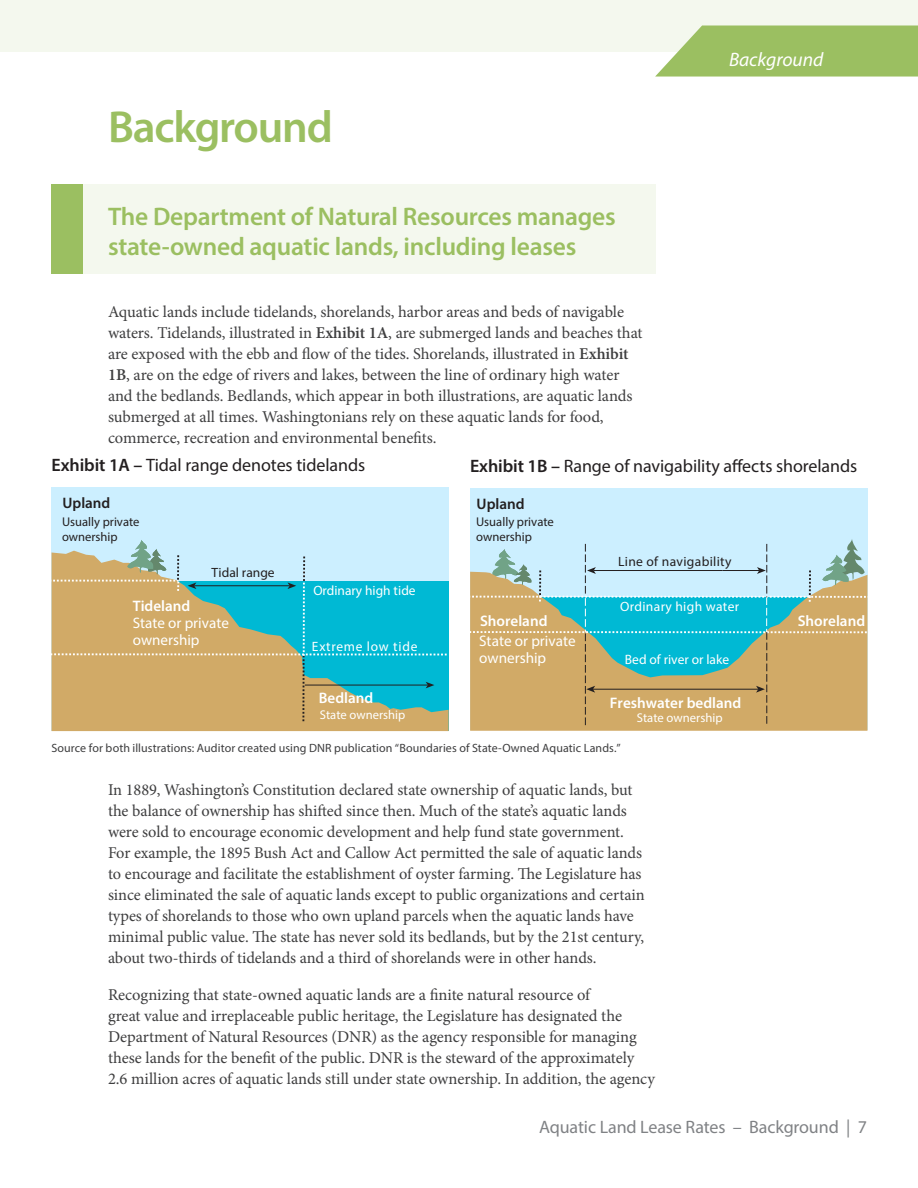
<style>
.page{position:relative;width:918px;height:1188px;background:#fff}
.page>*{position:absolute;margin:0;border:0;box-sizing:border-box;transform-origin:0 0}
.Section_start__was_Heading_1{font:600 45px "Myriad Pro";letter-spacing:-.025em;color:#9bbf61}
.A-level_header__was_Subheading_1B{font:600 25.5px/30px "Myriad Pro";letter-spacing:-.01em;color:#9bbf61}
.Section_names_-_upper_corner{font:italic 19.5px "Myriad Pro";color:#fff}
.Table_graph_titiles__was_Chart__Diagram_{font:18px "Myriad Pro";letter-spacing:-.005em;color:#231f20}
.t1{font:18px "Myriad Pro";letter-spacing:-.005em;color:#808285}
.Paragraph__was_Body_Paragraph_Minion_Sty{font:16.5px/21px "Minion Pro";letter-spacing:-.005em;color:#3e3e3f}
.t2{font:600 15.3px "Myriad Pro";color:#fff}
.t3{font:15.3px/16.8px "Myriad Pro";color:#fff}
.t4{font:600 15.3px "Myriad Pro";color:#231f20}
.t5{font:15.15px/17.1px "Myriad Pro";color:#fff}
.t6{font:600 15.15px "Myriad Pro";color:#fff}
.t7{font:600 15.15px "Myriad Pro";color:#231f20}
.t8{font:13.5px "Myriad Pro";color:#fff}
.t9{font:13.5px "Myriad Pro";letter-spacing:.025em;color:#231f20}
.t10{font:13.5px "Myriad Pro";letter-spacing:.025em;color:#fff}
.t11{font:13.5px "Myriad Pro";letter-spacing:.055em;color:#fff}
.t12{font:13.5px "Myriad Pro";color:#231f20}
.t13{font:12.75px/15.1px "Myriad Pro";color:#231f20}
.t14{font:12.75px "Myriad Pro";color:#fff}
.Source_Information{font:12px "Myriad Pro";letter-spacing:.005em;color:#3e3e3f}
.s1{font-weight:600}
</style>
<div class="page">
<div style="left:0;top:0;width:918px;height:51px;background:#f4f8ee"></div>
<svg style="left:655px;top:26px;width:263px;height:51px;background:#a3c46f"></svg>
<div style="left:51px;top:184px;width:604px;height:90px;background:#f4f8ee"></div>
<div style="left:51px;top:184px;width:31px;height:90px;background:#9bbf61"></div>
<div style="left:52px;top:488px;width:397px;height:243px;background:#ccefff"></div>
<div style="left:52px;top:581px;width:397px;height:150px;background:#d1aa67"></div>
<svg style="left:52px;top:542px;width:396px;height:179px"></svg>
<hr style="left:127px;top:540px;width:26px;height:2px;background:#71a387">
<div style="left:470px;top:488px;width:397px;height:242px;background:#ccefff"></div>
<svg style="left:470px;top:726px;width:397px;height:5px;background:#d3ae6e"></svg>
<svg style="left:470px;top:539px;width:397px;height:187px"></svg>
<hr style="left:822px;top:555px;width:27px;height:2px;background:#71a387">
<p class="Section_start__was_Heading_1" style="left:108px;top:98px;width:226px">Background</p>
<p class="A-level_header__was_Subheading_1B" style="left:108px;top:201px;width:509px">The Department of Natural Resources manages state-owned aquatic lands, including leases</p>
<p class="Paragraph__was_Body_Paragraph_Minion_Sty" style="left:108px;top:301px;width:536px">Aquatic lands include tidelands, shorelands, harbor areas and beds of navigable waters. Tidelands, illustrated in <span class="s1">Exhibit 1A</span>, are submerged lands and beaches that are exposed with the ebb and flow of the tides. Shorelands, illustrated in <span class="s1">Exhibit 1B</span>, are on the edge of rivers and lakes, between the line of ordinary high water and the bedlands. Bedlands, which appear in both illustrations, are aquatic lands submerged at all times. Washingtonians rely on these aquatic lands for food, commerce, recreation and environmental benefits.</p>
<p class="Section_names_-_upper_corner" style="left:729px;top:47px;width:96px">Background</p>
<p class="Table_graph_titiles__was_Chart__Diagram_" style="left:52px;top:454px;width:315px"><span class="s1">Exhibit 1A –</span> Tidal range denotes tidelands</p>
<p class="Table_graph_titiles__was_Chart__Diagram_" style="left:470px;top:454px;width:389px"><span class="s1">Exhibit 1B –</span> Range of navigability affects shorelands</p>
<p class="t7" style="left:62px;top:494px;width:49px">Upland</p>
<p class="t13" style="left:62px;top:514px;width:79px">Usually private ownership</p>
<p class="t12" style="left:212px;top:564px;width:65px">Tidal range</p>
<p class="t5" style="left:133px;top:597px;width:98px"><span class="s1">Tideland<br></span>State or private ownership</p>
<p class="t8" style="left:313px;top:582px;width:104px">Ordinary high tide</p>
<p class="t11" style="left:312px;top:638px;width:107px">Extreme low tide</p>
<p class="t6" style="left:319px;top:688px;width:56px">Bedland</p>
<p class="t14" style="left:320px;top:707px;width:87px">State ownership</p>
<p class="t4" style="left:477px;top:494px;width:50px">Upland</p>
<p class="t13" style="left:476px;top:514px;width:79px">Usually private ownership</p>
<p class="t9" style="left:618px;top:554px;width:115px">Line of navigability</p>
<p class="t10" style="left:620px;top:598px;width:121px">Ordinary high water</p>
<p class="t2" style="left:480px;top:611px;width:69px">Shoreland</p>
<p class="t2" style="left:798px;top:611px;width:69px">Shoreland</p>
<p class="t3" style="left:479px;top:632px;width:98px">State or private ownership</p>
<p class="t2" style="left:610px;top:693px;width:133px">Freshwater bedland</p>
<p class="t14" style="left:637px;top:710px;width:87px">State ownership</p>
<p class="t8" style="left:625px;top:651px;width:106px">Bed of river or lake</p>
<p class="Source_Information" style="left:52px;top:741px;width:571px">Source for both illustrations: Auditor created using DNR publication “Boundaries of State-Owned Aquatic Lands.”</p>
<p class="Paragraph__was_Body_Paragraph_Minion_Sty" style="left:108px;top:779px;width:538px">In 1889, Washington’s Constitution declared state ownership of aquatic lands, but the balance of ownership has shifted since then. Much of the state’s aquatic lands were sold to encourage economic development and help fund state government.<br>For example, the 1895 Bush Act and Callow Act permitted the sale of aquatic lands to encourage and facilitate the establishment of oyster farming. The Legislature has since eliminated the sale of aquatic lands except to public organizations and certain types of shorelands to those who own upland parcels when the aquatic lands have minimal public value. The state has never sold its bedlands, but by the 21st century, about two-thirds of tidelands and a third of shorelands were in other hands.</p>
<p class="Paragraph__was_Body_Paragraph_Minion_Sty" style="left:108px;top:984px;width:549px">Recognizing that state-owned aquatic lands are a finite natural resource of<br>great value and irreplaceable public heritage, the Legislature has designated the Department of Natural Resources (DNR) as the agency responsible for managing these lands for the benefit of the public. DNR is the steward of the approximately 2.6 million acres of aquatic lands still under state ownership. In addition, the agency</p>
<p class="t1" style="left:539px;top:1116px;width:329px">Aquatic Land Lease Rates – Background | 7</p>
</div>
